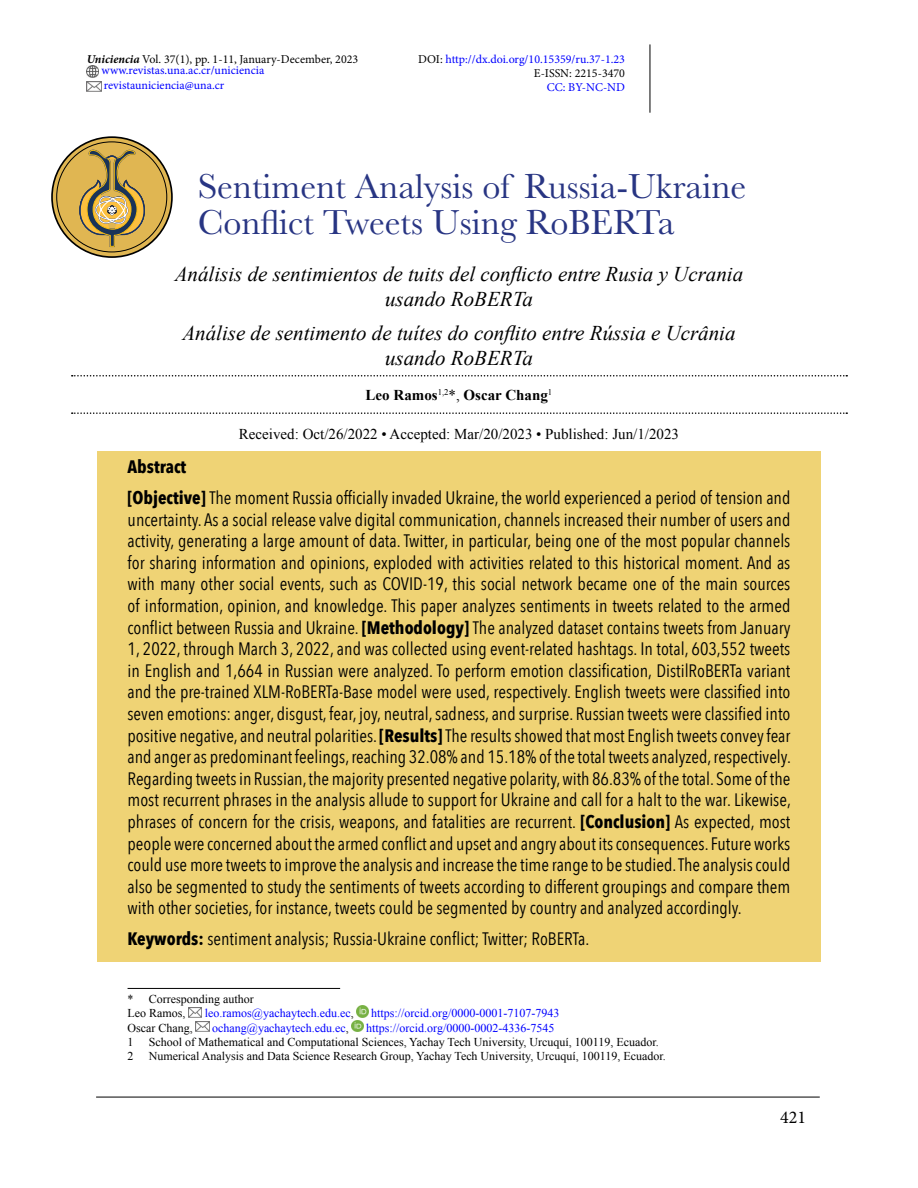
<style>
.page{position:relative;width:918px;height:1188px;background:#fff}
.page>*{position:absolute;margin:0;border:0;box-sizing:border-box;transform-origin:0 0}
.t1{font:36px/36px "Baskerville";color:#283583}
.t2{font:italic 21px/25.2px "Times New Roman";color:#000;text-align:center}
.t3{font:18px/21.6px "Avenir Next Condensed";color:#000}
.t4{font:18px "Minion Pro";color:#000}
.t5{font:15px "Times New Roman";color:#000}
.t6{font:700 15px "Times New Roman";color:#000}
.t7{font:12px/14.4px "Times New Roman";color:#000}
.t8{font:12px "Times New Roman";color:#00f}
.t9{font:12px/14.4px "Minion Pro";color:#00f;text-align:right}
.t10{font:12px/11.4px "Minion Pro";color:#000}
.s1{font-weight:700;font-style:italic}
.s2{color:#00f}
.s3{color:#000}
.s4{font-weight:400}
.s5{font-weight:700}
</style>
<div class="page">
<hr style="left:96px;top:1097px;width:724px;height:1px;background:#000">
<hr style="left:650px;top:44px;width:1px;height:69px;background:#000">
<svg style="left:52px;top:137px;width:120px;height:120px;background:#c5a048"></svg>
<div style="left:51px;top:136px;width:122px;height:122px;border:2px solid #000;border-radius:50%"></div>
<svg style="left:79px;top:149px;width:67px;height:99px;background:#bb9d52"></svg>
<div style="left:97px;top:451px;width:724px;height:511px;background:#efd375"></div>
<svg style="left:72px;top:375px;width:775px;height:2px"></svg>
<svg style="left:72px;top:412px;width:775px;height:2px"></svg>
<svg style="left:87px;top:65px;width:12px;height:12px"></svg>
<img style="left:87px;top:81px;width:14px;height:11px">
<hr style="left:128px;top:988px;width:212px;height:1px;background:#000">
<svg style="left:189px;top:1007px;width:20px;height:25px"></svg>
<svg style="left:352px;top:1006px;width:16px;height:26px"></svg>
<p class="t10" style="left:102px;top:53px;width:258px;text-indent:-15px"><span class="s1">Uniciencia</span> Vol. 37(1), pp. 1-11, January-December, 2023 <span class="s2">www.revistas.una.ac.cr/uniciencia</span></p>
<p class="t9" style="left:104px;top:78px;width:122px">revistauniciencia@una.cr</p>
<p class="t9" style="left:418px;top:52px;width:208px"><span class="s3">DOI:</span> http://dx.doi.org/10.15359/ru.37-1.23<br><span class="s3">E-ISSN: 2215-3470</span></p>
<p class="t9" style="left:547px;top:81px;width:80px">CC: BY-NC-ND</p>
<h1 class="t1" style="left:198px;top:169px;width:550px">Sentiment Analysis of Russia-Ukraine<br>Conflict Tweets Using RoBERTa</h1>
<p class="t2" style="left:175px;top:260px;width:570px">Análisis de sentimientos de tuits del conflicto entre Rusia y Ucrania usando RoBERTa</p>
<p class="t2" style="left:182px;top:319px;width:555px">Análise de sentimento de tuítes do conflito entre Rússia e Ucrânia usando RoBERTa</p>
<p class="t6" style="left:366px;top:384px;width:188px">Leo Ramos<sup>1,2</sup><span class="s4">*,</span> Oscar Chang<sup>1</sup></p>
<p class="t5" style="left:239px;top:424px;width:442px">Received: Oct/26/2022 • Accepted: Mar/20/2023 • Published: Jun/1/2023</p>
<p class="t3" style="left:128px;top:451px;width:664px;line-height:30.6px"><span class="s5">Abstract<br>[Objective]</span> The moment Russia officially invaded Ukraine, the world experienced a period of tension and</p>
<p class="t3" style="left:128px;top:508px;width:665px;text-align:justify">uncertainty. As a social release valve digital communication, channels increased their number of users and activity, generating a large amount of data. Twitter, in particular, being one of the most popular channels for sharing information and opinions, exploded with activities related to this historical moment. And as with many other social events, such as COVID-19, this social network became one of the main sources of information, opinion, and knowledge. This paper analyzes sentiments in tweets related to the armed conflict between Russia and Ukraine. <span class="s5">[Methodology]</span> The analyzed dataset contains tweets from January 1, 2022, through March 3, 2022, and was collected using event-related hashtags. In total, 603,552 tweets in English and 1,664 in Russian were analyzed. To perform emotion classification, DistilRoBERTa variant and the pre-trained XLM-RoBERTa-Base model were used, respectively. English tweets were classified into seven emotions: anger, disgust, fear, joy, neutral, sadness, and surprise. Russian tweets were classified into positive negative, and neutral polarities. <span class="s5">[Results]</span> The results showed that most English tweets convey fear and anger as predominant feelings, reaching 32.08% and 15.18% of the total tweets analyzed, respectively.<br>Regarding tweets in Russian, the majority presented negative polarity, with 86.83% of the total. Some of the most recurrent phrases in the analysis allude to support for Ukraine and call for a halt to the war. Likewise, phrases of concern for the crisis, weapons, and fatalities are recurrent. <span class="s5">[Conclusion]</span> As expected, most people were concerned about the armed conflict and upset and angry about its consequences. Future works could use more tweets to improve the analysis and increase the time range to be studied. The analysis could also be segmented to study the sentiments of tweets according to different groupings and compare them with other societies, for instance, tweets could be segmented by country and analyzed accordingly.</p>
<p class="t3" style="left:128px;top:927px;width:463px"><span class="s5">Keywords:</span> sentiment analysis; Russia-Ukraine conflict; Twitter; RoBERTa.</p>
<p class="t7" style="left:128px;top:991px;width:128px">* Corresponding author<br>Leo Ramos,</p>
<p class="t8" style="left:205px;top:1005px;width:150px">leo.ramos@yachaytech.edu.ec<span class="s3">,</span></p>
<p class="t8" style="left:371px;top:1005px;width:190px">https://orcid.org/0000-0001-7107-7943</p>
<p class="t7" style="left:128px;top:1020px;width:67px">Oscar Chang,</p>
<p class="t8" style="left:212px;top:1020px;width:138px">ochang@yachaytech.edu.ec<span class="s3">,</span></p>
<p class="t8" style="left:366px;top:1020px;width:190px">https://orcid.org/0000-0002-4336-7545</p>
<p class="t7" style="left:128px;top:1035px;width:7px">1</p>
<p class="t7" style="left:149px;top:1035px;width:511px">School of Mathematical and Computational Sciences, Yachay Tech University, Urcuquí, 100119, Ecuador.</p>
<p class="t7" style="left:128px;top:1049px;width:7px">2</p>
<p class="t7" style="left:149px;top:1049px;width:518px">Numerical Analysis and Data Science Research Group, Yachay Tech University, Urcuquí, 100119, Ecuador.</p>
<p class="t4" style="left:780px;top:1106px;width:27px">421</p>
</div>
